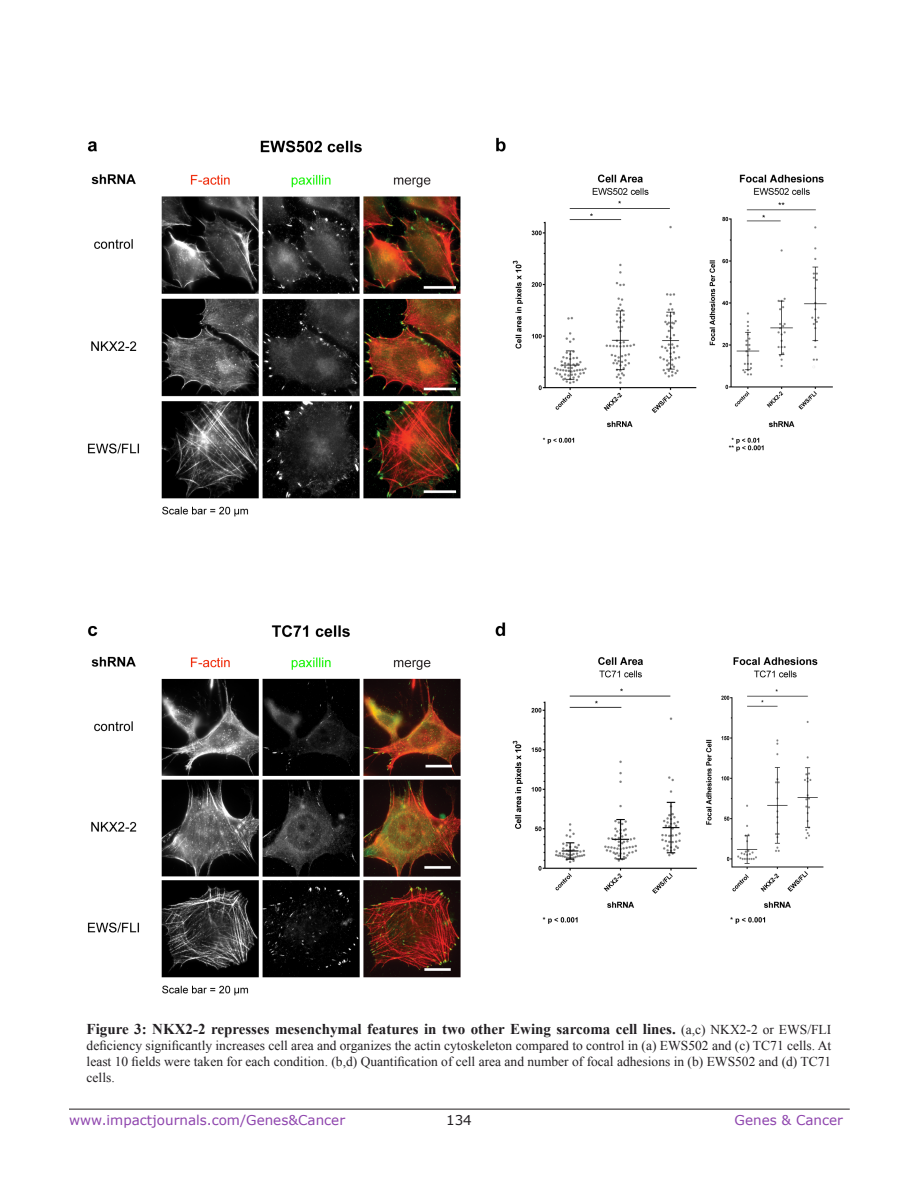
<style>
.page{position:relative;width:918px;height:1188px;background:#fff}
.page>*{position:absolute;margin:0;border:0;box-sizing:border-box;transform-origin:0 0}
.FigureText{font:700 15px "Times New Roman";color:#221f22}
.FigureText-2{font:13.5px/16.2px "Times New Roman";color:#221f22;text-align:justify}
.t1{font:13.5px "Verdana";color:#8e44ad}
.t2{font:13.5px "Verdana";color:#221f22}
.s1{font-weight:400;font-size:13.5px}
</style>
<div class="page">
<hr style="left:69px;top:1109px;width:781px;height:1px;background:#231f20">
<img style="left:87px;top:137px;width:745px;height:859px">
<p class="FigureText" style="left:87px;top:1018px;width:746px">Figure 3: NKX2-2 represses mesenchymal features in two other Ewing sarcoma cell lines. <span class="s1">(a,c) NKX2-2 or EWS/FLI</span></p>
<p class="FigureText-2" style="left:87px;top:1037px;width:746px">deficiency significantly increases cell area and organizes the actin cytoskeleton compared to control in (a) EWS502 and (c) TC71 cells. At least 10 fields were taken for each condition. (b,d) Quantification of cell area and number of focal adhesions in (b) EWS502 and (d) TC71 cells.</p>
<p class="t1" style="left:69px;top:1111px;width:278px">www.impactjournals.com/Genes&amp;Cancer</p>
<p class="t2" style="left:446px;top:1111px;width:27px">134</p>
<p class="t1" style="left:735px;top:1111px;width:110px">Genes &amp; Cancer</p>
</div>
